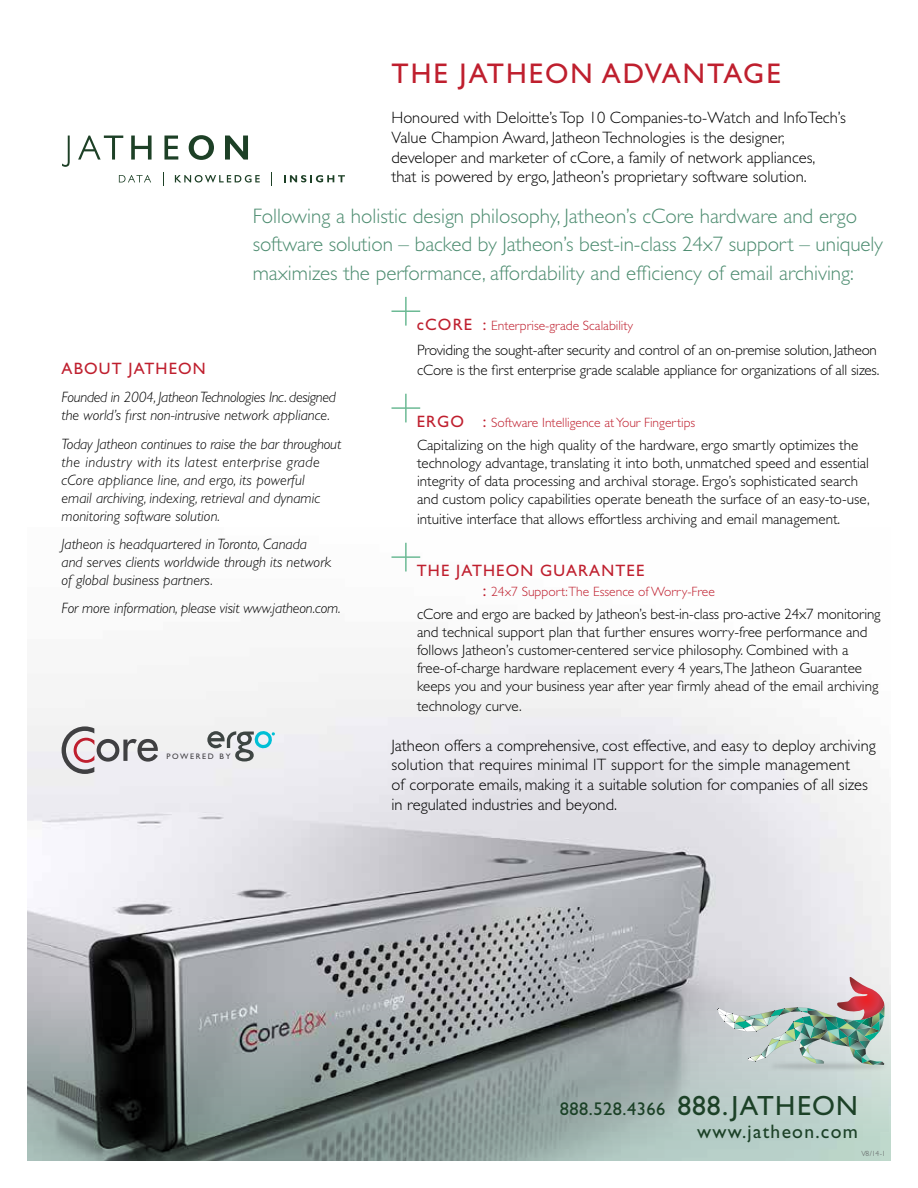
<style>
.page{position:relative;width:918px;height:1188px;background:#fff}
.page>*{position:absolute;margin:0;border:0;box-sizing:border-box;transform-origin:0 0}
.t1{font:28.5px "Gill Sans Std";letter-spacing:.07em;color:#bf1f2e}
.t2{font:300 21px/28.5px "Gill Sans Std";color:#4e8d71}
.t3{font:19.5px "Gill Sans Std";letter-spacing:.065em;color:#1c4127}
.t4{font:18.45px "Gill Sans Std";letter-spacing:.025em;color:#1c4127}
.t5{font:300 16.5px/19.8px "Gill Sans Std";color:#000}
.t6{font:16.5px "Gill Sans Std";letter-spacing:.07em;color:#bf1f2e}
.t7{font:300 15px/18px "Gill Sans Std";color:#000}
.t8{font:italic 300 15px/18px "Gill Sans Std";color:#000}
.t9{font:italic 300 15px/18px "Gill Sans Std";letter-spacing:-.02em;color:#000}
.t10{font:300 13.5px "Gill Sans Std";color:#bf1f2e}
.t11{font:7.95px "Gill Sans Std";letter-spacing:.21em;color:#414042}
.t12{font:300 7.5px "Gill Sans Std";color:#58595b}
.s1{font-weight:400;font-size:16.5px}
.s2{font-size:27.9px}
</style>
<div class="page">
<img style="left:27px;top:542px;width:864px;height:433px">
<svg style="left:27px;top:975px;width:864px;height:186px;background:#889392"></svg>
<img style="left:743px;top:1034px;width:148px;height:38px">
<img style="left:717px;top:977px;width:168px;height:88px">
<svg style="left:62px;top:136px;width:8px;height:31px"></svg>
<svg style="left:131px;top:136px;width:21px;height:24px"></svg>
<svg style="left:164px;top:136px;width:14px;height:24px"></svg>
<svg style="left:119px;top:175px;width:32px;height:7px"></svg>
<svg style="left:163px;top:172px;width:1px;height:14px"></svg>
<svg style="left:175px;top:175px;width:85px;height:8px"></svg>
<svg style="left:284px;top:175px;width:61px;height:7px"></svg>
<svg style="left:189px;top:135px;width:25px;height:25px"></svg>
<svg style="left:225px;top:136px;width:23px;height:24px"></svg>
<svg style="left:78px;top:136px;width:45px;height:24px"></svg>
<hr style="left:405px;top:297px;width:2px;height:29px;background:#6cba95">
<hr style="left:392px;top:310px;width:28px;height:2px;background:#6cba95">
<hr style="left:405px;top:394px;width:2px;height:28px;background:#6cba95">
<hr style="left:392px;top:407px;width:28px;height:2px;background:#6cba95">
<hr style="left:405px;top:543px;width:2px;height:28px;background:#6cba95">
<hr style="left:392px;top:556px;width:28px;height:2px;background:#6cba95">
<svg style="left:62px;top:726px;width:96px;height:48px"></svg>
<svg style="left:207px;top:730px;width:68px;height:31px"></svg>
<h1 class="t1" style="left:392px;top:57px;width:391px">THE JATHEON ADVANTAGE</h1>
<p class="t5" style="left:392px;top:108px;width:456px">Honoured with Deloitte’s Top 10 Companies-to-Watch and InfoTech’s Value Champion Award, Jatheon Technologies is the designer, developer and marketer of cCore, a family of network appliances,<br>that is powered by ergo, Jatheon’s proprietary software solution.</p>
<h2 class="t2" style="left:253px;top:202px;width:632px">Following a holistic design philosophy, Jatheon’s cCore hardware and ergo software solution – backed by Jatheon’s best-in-class 24x7 support – uniquely maximizes the performance, affordability and efficiency of email archiving:</h2>
<p class="t6" style="left:62px;top:359px;width:146px">ABOUT JATHEON</p>
<p class="t9" style="left:62px;top:389px;width:276px">Founded in 2004, Jatheon Technologies Inc. designed the world’s first non-intrusive network appliance.</p>
<p class="t8" style="left:62px;top:435px;width:281px">Today Jatheon continues to raise the bar throughout the industry with its latest enterprise grade cCore appliance line, and ergo, its powerful<br>email archiving, indexing, retrieval and dynamic monitoring software solution.</p>
<p class="t8" style="left:62px;top:535px;width:271px">Jatheon is headquartered in Toronto, Canada and serves clients worldwide through its network of global business partners.</p>
<p class="t8" style="left:62px;top:599px;width:281px">For more information, please visit www.jatheon.com.</p>
<p class="t11" style="left:166px;top:752px;width:66px">POWERED BY</p>
<p class="t10" style="left:417px;top:318px;width:218px"><span class="s1">CCO RE :</span> Enterprise-grade Scalability</p>
<p class="t7" style="left:417px;top:340px;width:464px;line-height:19.8px">Providing the sought-after security and control of an on-premise solution, Jatheon cCore is the first enterprise grade scalable appliance for organizations of all sizes.</p>
<p class="t6" style="left:417px;top:412px;width:35px">ERGO</p>
<p class="t10" style="left:483px;top:415px;width:214px"><span class="s1">:</span> Software Intelligence at Your Fingertips</p>
<p class="t7" style="left:417px;top:436px;width:454px">Capitalizing on the high quality of the hardware, ergo smartly optimizes the technology advantage, translating it into both, unmatched speed and essential integrity of data processing and archival storage. Ergo’s sophisticated search and custom policy capabilities operate beneath the surface of an easy-to-use,</p>
<p class="t7" style="left:417px;top:510px;width:425px">intuitive interface that allows effortless archiving and email management.</p>
<p class="t6" style="left:417px;top:561px;width:58px">THE JATHEON</p>
<p class="t6" style="left:540px;top:561px;width:61px">GUARANTEE</p>
<p class="t10" style="left:483px;top:584px;width:233px"><span class="s1">:</span> 24x7 Support:The Essence of Worry-Free</p>
<p class="t7" style="left:417px;top:605px;width:465px">cCore and ergo are backed by Jatheon’s best-in-class pro-active 24x7 monitoring and technical support plan that further ensures worry-free performance and follows Jatheon’s customer-centered service philosophy. Combined with a free-of-charge hardware replacement every 4 years,The Jatheon Guarantee keeps you and your business year after year firmly ahead of the email archiving</p>
<p class="t7" style="left:417px;top:697px;width:106px">technology curve.</p>
<p class="t5" style="left:392px;top:735px;width:486px">Jatheon offers a comprehensive, cost effective, and easy to deploy archiving solution that requires minimal IT support for the simple management<br>of corporate emails, making it a suitable solution for companies of all sizes in regulated industries and beyond.</p>
<p class="t4" style="left:560px;top:1099px;width:299px">888.528.4366 <span class="s2">888.JATHEON</span></p>
<h3 class="t3" style="left:697px;top:1120px;width:162px">WWW.JATHEON.COM</h3>
<p class="t12" style="left:861px;top:1149px;width:26px">V8/14 -1</p>
</div>
